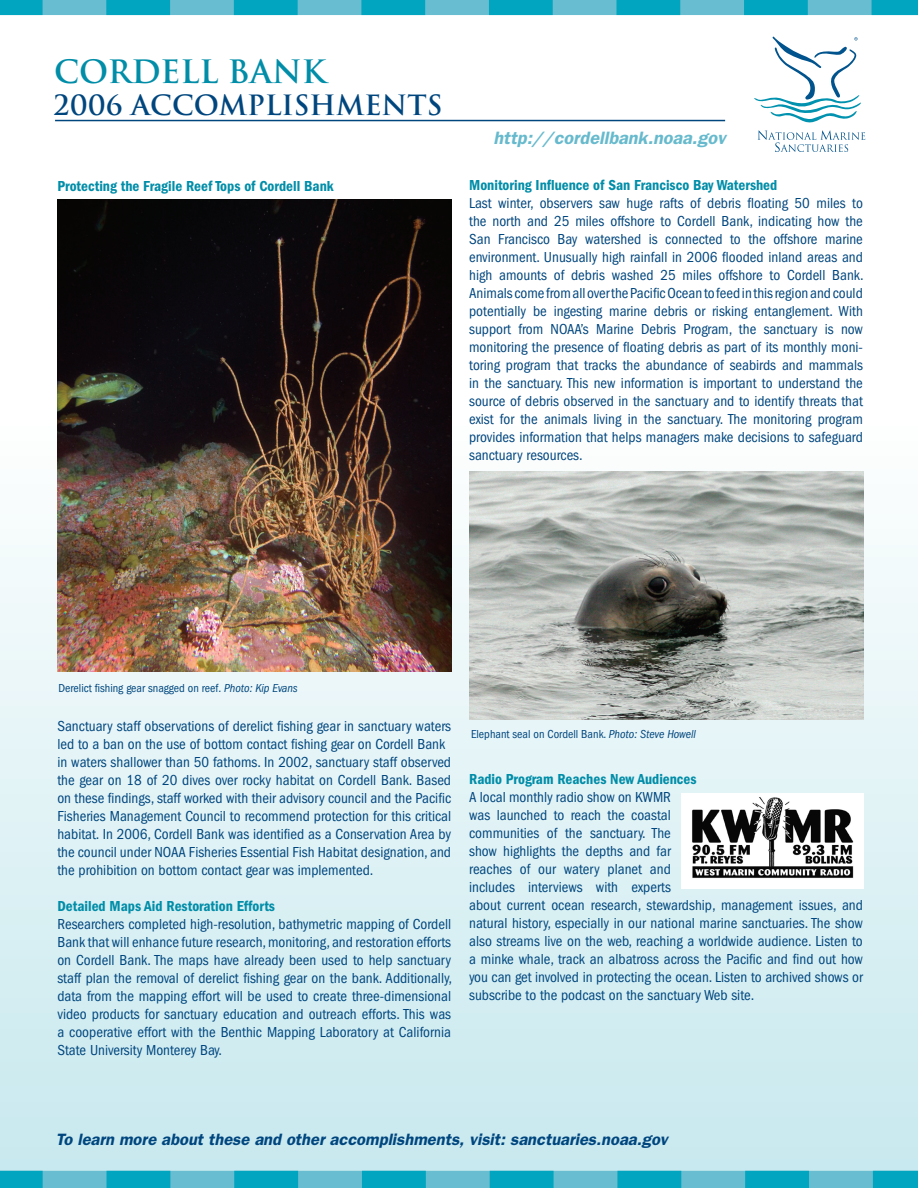
<style>
.page{position:relative;width:918px;height:1188px;background:#fff}
.page>*{position:absolute;margin:0;border:0;box-sizing:border-box;transform-origin:0 0}
.t1{font:700 31.35px "Trajan";color:#008da8}
.t2{font:700 27.15px "Trajan";color:#00467e}
.t3{font:italic 600 18px "Franklin Gothic";color:#67bacd}
.t4{font:italic 600 16.5px "Franklin Gothic";color:#00467e}
.t5{font:condensed 15px/18px "Franklin Gothic";color:#00467e;text-align:justify}
.t6{font:600 condensed 15px "Franklin Gothic";color:#008da8}
.t7{font:condensed 12px "Franklin Gothic";color:#00467e}
.s1{font-style:italic}
</style>
<div class="page">
<div style="left:0;top:416px;width:918px;height:772px;background:linear-gradient(to bottom,#fefffe,#c6e8ee)"></div>
<svg style="left:0;top:1171px;width:918px;height:17px;background:#33b0c7"></svg>
<svg style="left:0;top:0;width:918px;height:15px;background:#33b0c7"></svg>
<img style="left:57px;top:200px;width:395px;height:472px">
<img style="left:682px;top:793px;width:182px;height:96px">
<img style="left:470px;top:472px;width:394px;height:248px">
<svg style="left:754px;top:37px;width:111px;height:115px"></svg>
<hr style="left:55px;top:120px;width:670px;height:1px;background:#00467e">
<p class="t1" style="left:54px;top:52px;width:273px">CORDELL BANK</p>
<p class="t2" style="left:54px;top:89px;width:390px">2006 ACCOMPLISHMENTS</p>
<p class="t6" style="left:57px;top:177px;width:278px">Protecting the Fragile Reef Tops of Cordell Bank</p>
<p class="t3" style="left:494px;top:128px;width:234px">http://cordellbank.noaa.gov</p>
<p class="t6" style="left:469px;top:176px;width:310px">Monitoring Influence of San Francisco Bay Watershed</p>
<p class="t5" style="left:469px;top:194px;width:396px">Last winter, observers saw huge rafts of debris floating 50 miles to the north and 25 miles offshore to Cordell Bank, indicating how the San Francisco Bay watershed is connected to the offshore marine environment. Unusually high rainfall in 2006 flooded inland areas and high amounts of debris washed 25 miles offshore to Cordell Bank.<br>Animals come from all over the Pacific Ocean to feed in this region and could potentially be ingesting marine debris or risking entanglement. With support from NOAA’s Marine Debris Program, the sanctuary is now monitoring the presence of floating debris as part of its monthly moni&shy;toring program that tracks the abundance of seabirds and mammals in the sanctuary. This new information is important to understand the source of debris observed in the sanctuary and to identify threats that exist for the animals living in the sanctuary. The monitoring program provides information that helps managers make decisions to safeguard sanctuary resources.</p>
<p class="t7" style="left:58px;top:681px;width:241px">Derelict fishing gear snagged on reef. <span class="s1">Photo: Kip Evans</span></p>
<p class="t5" style="left:57px;top:717px;width:395px">Sanctuary staff observations of derelict fishing gear in sanctuary waters led to a ban on the use of bottom contact fishing gear on Cordell Bank</p>
<p class="t5" style="left:57px;top:753px;width:395px">in waters shallower than 50 fathoms. In 2002, sanctuary staff observed the gear on 18 of 20 dives over rocky habitat on Cordell Bank. Based on these findings, staff worked with their advisory council and the Pacific Fisheries Management Council to recommend protection for this critical habitat. In 2006, Cordell Bank was identified as a Conservation Area by the council under NOAA Fisheries Essential Fish Habitat designation, and the prohibition on bottom contact gear was implemented.</p>
<p class="t6" style="left:57px;top:897px;width:219px">Detailed Maps Aid Restoration Efforts</p>
<p class="t5" style="left:57px;top:915px;width:396px">Researchers completed high-resolution, bathymetric mapping of Cordell Bank that will enhance future research, monitoring, and restoration efforts on Cordell Bank. The maps have already been used to help sanctuary staff plan the removal of derelict fishing gear on the bank. Additionally, data from the mapping effort will be used to create three-dimensional video products for sanctuary education and outreach efforts. This was a cooperative effort with the Benthic Mapping Laboratory at California State University Monterey Bay.</p>
<p class="t7" style="left:471px;top:727px;width:227px">Elephant seal on Cordell Bank. <span class="s1">Photo: Steve Howell</span></p>
<p class="t6" style="left:469px;top:770px;width:229px">Radio Program Reaches New Audiences</p>
<p class="t5" style="left:469px;top:788px;width:395px;text-align:left">A local monthly radio show on KWMR<br>was launched to reach the coastal<br>communities of the sanctuary. The<br>show highlights the depths and far<br>reaches of our watery planet and<br>includes interviews with experts<br>about current ocean research, stewardship, management issues, and natural history, especially in our national marine sanctuaries. The show also streams live on the web, reaching a worldwide audience. Listen to a minke whale, track an albatross across the Pacific and find out how you can get involved in protecting the ocean. Listen to archived shows or subscribe to the podcast on the sanctuary Web site.</p>
<p class="t4" style="left:56px;top:1130px;width:613px">To learn more about these and other accomplishments, visit: sanctuaries.noaa.gov</p>
</div>
